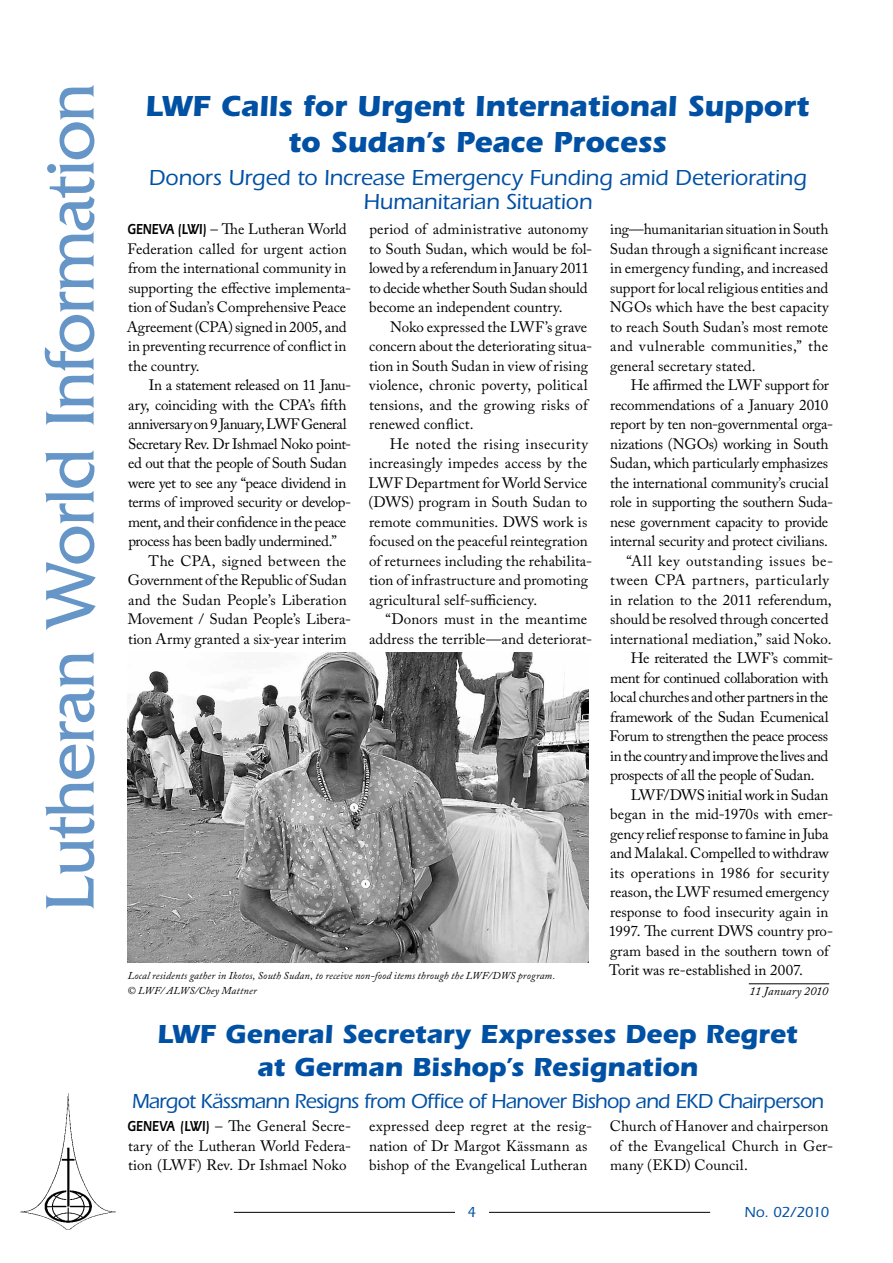
<style>
.page{position:relative;width:893px;height:1263px;background:#fff}
.page>*{position:absolute;margin:0;border:0;box-sizing:border-box;transform-origin:0 0}
.t1{font:72px "Friz Quadrata";letter-spacing:-.02em;color:#6696c8}
.t2{font:700 30px/36px "Itc Eras";letter-spacing:-.005em;color:#0050a4;text-align:center}
.t3{font:700 27px/33px "Itc Eras";letter-spacing:-.005em;color:#0050a4;text-align:center}
.t4{font:500 22.5px/24px "Itc Eras";letter-spacing:-.005em;color:#0050a4;text-align:center}
.t5{font:500 21px "Itc Eras";letter-spacing:-.035em;color:#0050a4}
.t6{font:15px/19.5px "Adobe Caslon Pro";letter-spacing:-.005em;color:#000}
.t7{font:15px "Adobe Caslon Pro";letter-spacing:-.025em;color:#000}
.t8{font:15px "Adobe Caslon Pro";letter-spacing:-.03em;color:#000}
.t9{font:15px/19.5px "Adobe Caslon Pro";letter-spacing:.015em;color:#000}
.t10{font:15px "Adobe Caslon Pro";letter-spacing:.035em;color:#000}
.t11{font:15px "Adobe Caslon Pro";letter-spacing:.02em;color:#000}
.t12{font:500 15px "Itc Eras";letter-spacing:-.035em;color:#0050a4}
.t13{font:italic 12px "Adobe Caslon Pro";letter-spacing:.01em;color:#000}
.t14{font:italic 10.5px/15px "Adobe Caslon Pro";letter-spacing:.015em;color:#000}
.s1{font-family:"Itc Eras";font-weight:600}
</style>
<div class="page">
<hr style="left:489px;top:1212px;width:221px;height:1px;background:#000">
<hr style="left:234px;top:1212px;width:221px;height:1px;background:#000">
<img style="left:20px;top:1093px;width:96px;height:137px">
<hr style="left:749px;top:983px;width:80px;height:1px;background:#000">
<img style="left:128px;top:653px;width:461px;height:309px">
<h1 class="t1" style="left:30px;top:912px;width:830px;rotate:-90deg">Lutheran World Information</h1>
<h2 class="t2" style="left:145px;top:88px;width:665px">LWF Calls for Urgent International Support to Sudan’s Peace Process</h2>
<h3 class="t4" style="left:149px;top:165px;width:659px">Donors Urged to Increase Emergency Funding amid Deteriorating<br>Humanitarian Situation</h3>
<p class="t6" style="left:127px;top:219px;width:226px"><span class="s1">GENEVA (LWI)</span> – The Lutheran World Federation called for urgent action from the international community in supporting the effective implementa&shy;tion of Sudan’s Comprehensive Peace Agreement (CPA) signed in 2005, and in preventing recurrence of conflict in the country.</p>
<p class="t8" style="left:149px;top:376px;width:204px">In a statement released on 11 Janu-</p>
<p class="t6" style="left:128px;top:395px;width:220px">ary, coinciding with the CPA’s fifth</p>
<p class="t8" style="left:128px;top:415px;width:220px">anniversary on 9 January, LWF General</p>
<p class="t7" style="left:128px;top:435px;width:225px">Secretary Rev. Dr Ishmael Noko point-</p>
<p class="t7" style="left:128px;top:454px;width:220px">ed out that the people of South Sudan</p>
<p class="t7" style="left:128px;top:474px;width:220px">were yet to see any “peace dividend in</p>
<p class="t7" style="left:128px;top:493px;width:224px">terms of improved security or develop-</p>
<p class="t7" style="left:128px;top:513px;width:220px">ment, and their confidence in the peace</p>
<p class="t7" style="left:128px;top:532px;width:210px">process has been badly undermined.”</p>
<p class="t11" style="left:149px;top:552px;width:199px">The CPA, signed between the</p>
<p class="t6" style="left:128px;top:570px;width:220px">Government of the Republic of Sudan</p>
<p class="t6" style="left:128px;top:590px;width:220px">and the Sudan People’s Liberation</p>
<p class="t6" style="left:128px;top:609px;width:225px">Movement / Sudan People’s Libera-</p>
<p class="t6" style="left:128px;top:629px;width:220px">tion Army granted a six-year interim</p>
<p class="t6" style="left:369px;top:219px;width:224px">period of administrative autonomy to South Sudan, which would be fol&shy;lowed by a referendum in January 2011 to decide whether South Sudan should become an independent country.</p>
<p class="t6" style="left:369px;top:317px;width:225px;text-indent:21px">Noko expressed the LWF’s grave concern about the deteriorating situa&shy;tion in South Sudan in view of rising violence, chronic poverty, political tensions, and the growing risks of renewed conflict.</p>
<p class="t6" style="left:368px;top:434px;width:225px;text-indent:21px">He noted the rising insecurity increasingly impedes access by the LWF Department for World Service (DWS) program in South Sudan to remote communities. DWS work is focused on the peaceful reintegration of returnees including the rehabilita&shy;tion of infrastructure and promoting agricultural self-sufficiency.</p>
<p class="t6" style="left:369px;top:609px;width:225px;text-indent:16px">“Donors must in the meantime address the terrible—and deteriorat-</p>
<p class="t6" style="left:610px;top:219px;width:221px;text-align:justify">ing—humanitarian situation in South Sudan through a significant increase in emergency funding, and increased support for local religious entities and NGOs which have the best capacity to reach South Sudan’s most remote and vulnerable communities,” the general secretary stated.</p>
<p class="t6" style="left:631px;top:375px;width:200px">He affirmed the LWF support for</p>
<p class="t6" style="left:610px;top:395px;width:220px">recommendations of a January 2010</p>
<p class="t6" style="left:610px;top:414px;width:224px">report by ten non-governmental orga-</p>
<p class="t6" style="left:610px;top:434px;width:220px">nizations (NGOs) working in South</p>
<p class="t6" style="left:610px;top:453px;width:220px">Sudan, which particularly emphasizes</p>
<p class="t6" style="left:610px;top:473px;width:220px">the international community’s crucial</p>
<p class="t6" style="left:610px;top:492px;width:224px">role in supporting the southern Suda-</p>
<p class="t6" style="left:610px;top:512px;width:220px">nese government capacity to provide</p>
<p class="t6" style="left:610px;top:531px;width:219px">internal security and protect civilians.</p>
<p class="t10" style="left:626px;top:552px;width:208px">“All key outstanding issues be-</p>
<p class="t10" style="left:610px;top:571px;width:220px">tween CPA partners, particularly</p>
<p class="t6" style="left:610px;top:590px;width:223px">in relation to the 2011 referendum,</p>
<p class="t6" style="left:610px;top:609px;width:220px">should be resolved through concerted</p>
<p class="t6" style="left:610px;top:629px;width:223px">international mediation,” said Noko.</p>
<p class="t7" style="left:631px;top:649px;width:204px">He reiterated the LWF’s commit-</p>
<p class="t8" style="left:610px;top:669px;width:220px">ment for continued collaboration with</p>
<p class="t6" style="left:610px;top:687px;width:220px">local churches and other partners in the</p>
<p class="t6" style="left:610px;top:707px;width:220px">framework of the Sudan Ecumenical</p>
<p class="t7" style="left:610px;top:727px;width:220px">Forum to strengthen the peace process</p>
<p class="t8" style="left:610px;top:747px;width:220px">in the country and improve the lives and</p>
<p class="t7" style="left:610px;top:766px;width:206px">prospects of all the people of Sudan.</p>
<p class="t6" style="left:631px;top:785px;width:199px">LWF/DWS initial work in Sudan</p>
<p class="t6" style="left:610px;top:804px;width:224px">began in the mid-1970s with emer-</p>
<p class="t6" style="left:610px;top:824px;width:220px">gency relief response to famine in Juba</p>
<p class="t6" style="left:610px;top:843px;width:220px">and Malakal. Compelled to withdraw</p>
<p class="t11" style="left:610px;top:864px;width:220px">its operations in 1986 for security</p>
<p class="t6" style="left:610px;top:882px;width:220px">reason, the LWF resumed emergency</p>
<p class="t6" style="left:610px;top:902px;width:220px">response to food insecurity again in</p>
<p class="t6" style="left:609px;top:921px;width:226px">1997. The current DWS country pro-</p>
<p class="t6" style="left:610px;top:941px;width:220px">gram based in the southern town of</p>
<p class="t6" style="left:609px;top:960px;width:195px">Torit was re-established in 2007.</p>
<p class="t13" style="left:749px;top:983px;width:80px">11 January 2010</p>
<p class="t14" style="left:127px;top:968px;width:429px">Local residents gather in Ikotos, South Sudan, to receive non-food items through the LWF/DWS program. © LWF/ ALWS/Chey Mattner</p>
<h3 class="t3" style="left:157px;top:1017px;width:642px">LWF General Secretary Expresses Deep Regret at German Bishop’s Resignation</h3>
<h3 class="t5" style="left:132px;top:1090px;width:694px">Margot Kässmann Resigns from Office of Hanover Bishop and EKD Chairperson</h3>
<p class="t6" style="left:127px;top:1116px;width:225px;text-align:justify"><span class="s1">GENEVA (LWI)</span> – The General Secre&shy;tary of the Lutheran World Federa&shy;tion (LWF) Rev. Dr Ishmael Noko</p>
<p class="t9" style="left:369px;top:1116px;width:224px">expressed deep regret at the resig&shy;nation of Dr Margot Kässmann as bishop of the Evangelical Lutheran</p>
<p class="t6" style="left:610px;top:1116px;width:225px">Church of Hanover and chairperson of the Evangelical Church in Ger&shy;many (EKD) Council.</p>
<p class="t12" style="left:467px;top:1203px;width:10px">4</p>
<p class="t12" style="left:744px;top:1203px;width:86px">No. 02/2010</p>
</div>
